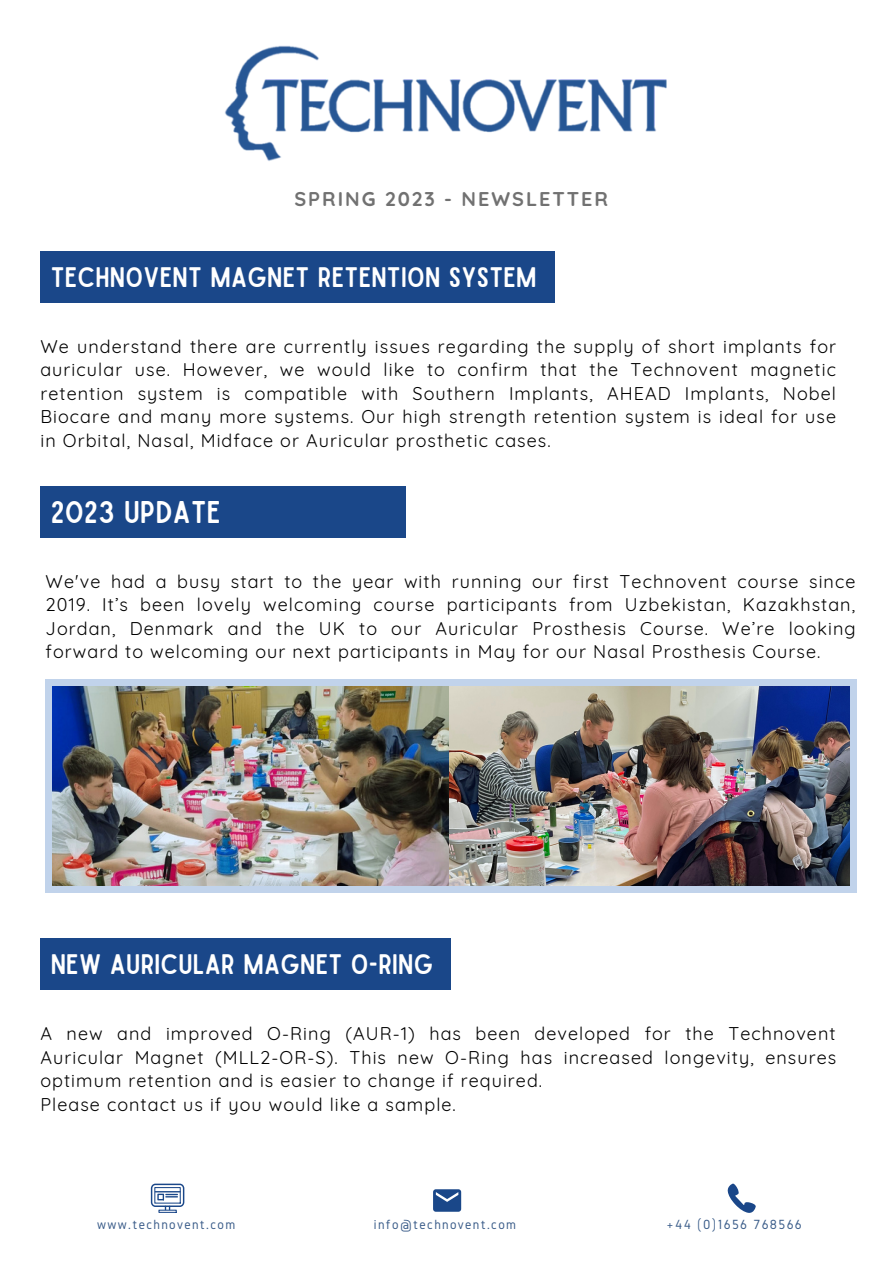
<style>
.page{position:relative;width:893px;height:1264px;background:#fff}
.page>*{position:absolute;margin:0;border:0;box-sizing:border-box;transform-origin:0 0}
.t1{font:30px "Sailors";letter-spacing:.01em;color:#fff}
.t2{font:27px "Sailors";letter-spacing:.01em;color:#fff}
.t3{font:700 19.8px "Quicksand";letter-spacing:.1em;color:#717171}
.t4{font:18px/23.5px "Quicksand";letter-spacing:.06em;color:#000;text-align:justify}
.t5{font:13.8px "Gidole";letter-spacing:.1em;color:#3a5c89}
</style>
<div class="page">
<div style="left:40px;top:486px;width:366px;height:51px;background:#1a4789"></div>
<svg style="left:151px;top:1183px;width:33px;height:29px"></svg>
<svg style="left:727px;top:1183px;width:28px;height:29px"></svg>
<svg style="left:433px;top:1189px;width:28px;height:22px"></svg>
<img style="left:225px;top:45px;width:442px;height:116px">
<div style="left:40px;top:938px;width:411px;height:51px;background:#1a4789"></div>
<div style="left:46px;top:679px;width:810px;height:214px;background:#c1d3eb"></div>
<img style="left:448px;top:687px;width:401px;height:199px">
<img style="left:52px;top:687px;width:396px;height:199px">
<div style="left:40px;top:251px;width:515px;height:51px;background:#1a4789"></div>
<p class="t3" style="left:294px;top:186px;width:315px">SPRING 2023 - NEWSLETTER</p>
<p class="t2" style="left:51px;top:267px;width:487px">TECHNOVENT MAGNET RETENTION SYSTEM</p>
<p class="t4" style="left:40px;top:334px;width:797px">We understand there are currently issues regarding the supply of short implants for auricular use. However, we would like to confirm that the Technovent magnetic retention system is compatible with Southern Implants, AHEAD Implants, Nobel Biocare and many more systems. Our high strength retention system is ideal for use in Orbital, Nasal, Midface or Auricular prosthetic cases.</p>
<p class="t1" style="left:51px;top:500px;width:171px">2023 UPDATE</p>
<p class="t4" style="left:46px;top:569px;width:811px">We've had a busy start to the year with running our first Technovent course since 2019. It’s been lovely welcoming course participants from Uzbekistan, Kazakhstan, Jordan, Denmark and the UK to our Auricular Prosthesis Course. We’re looking forward to welcoming our next participants in May for our Nasal Prosthesis Course.</p>
<p class="t2" style="left:51px;top:954px;width:384px">NEW AURICULAR MAGNET O-RING</p>
<p class="t4" style="left:40px;top:1021px;width:797px">A new and improved O-Ring (AUR-1) has been developed for the Technovent Auricular Magnet (MLL2-OR-S). This new O-Ring has increased longevity, ensures optimum retention and is easier to change if required.</p>
<p class="t4" style="left:40px;top:1092px;width:417px">Please contact us if you would like a sample.</p>
<p class="t5" style="left:97px;top:1216px;width:139px">www.technovent.com</p>
<p class="t5" style="left:374px;top:1217px;width:143px">info@technovent.com</p>
<p class="t5" style="left:666px;top:1216px;width:137px">+44 (0)1656 768566</p>
</div>
